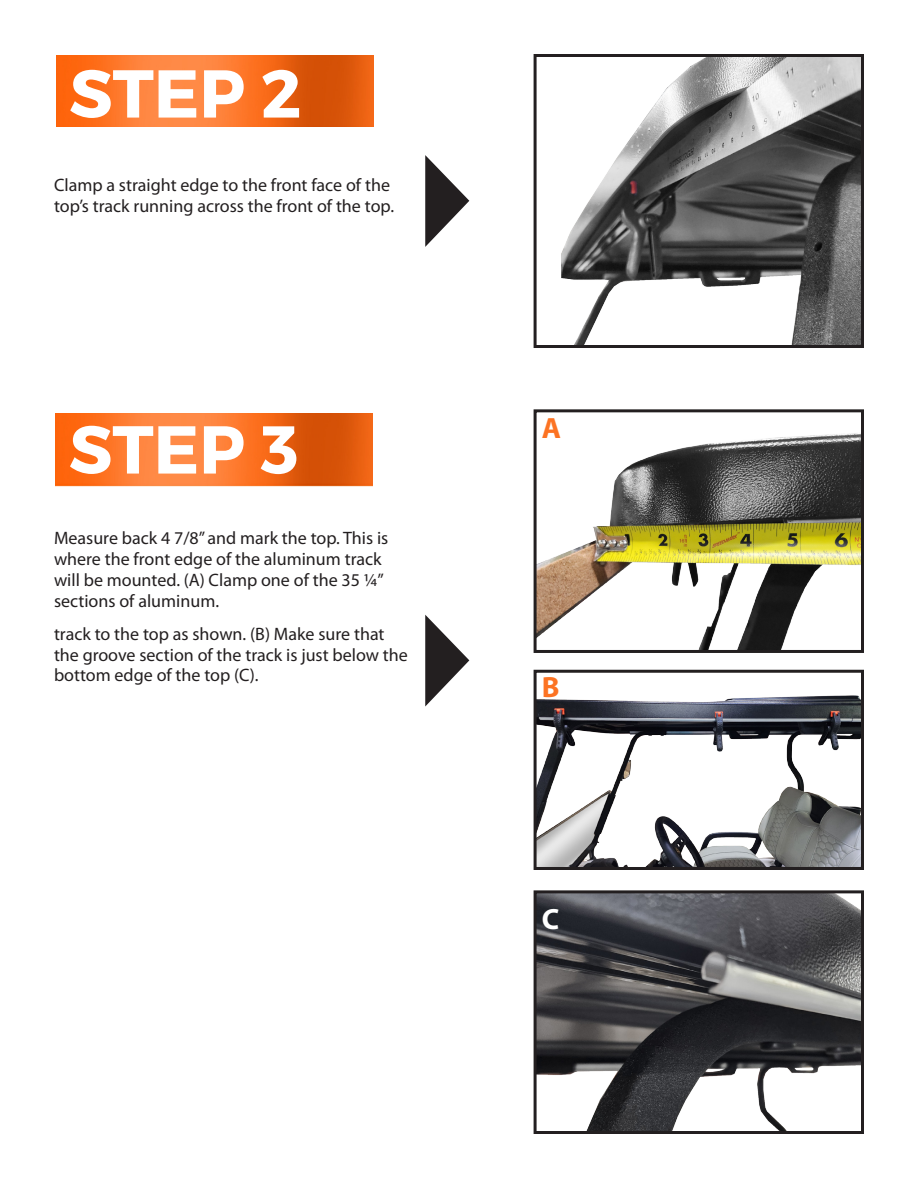
<style>
.page{position:relative;width:918px;height:1188px;background:#fff}
.page>*{position:absolute;margin:0;border:0;box-sizing:border-box;transform-origin:0 0}
.t1{font:700 67.5px "Montserrat";color:#fff}
.t2{font:700 29.4px "Myriad Pro";color:#fc7323}
.t3{font:700 29.4px "Myriad Pro";color:#fff}
.t4{font:18px/21px "Myriad Pro";color:#231f20}
</style>
<div class="page">
<img style="left:56px;top:56px;width:317px;height:71px">
<img style="left:55px;top:413px;width:317px;height:73px">
<svg style="left:425px;top:155px;width:44px;height:92px"></svg>
<svg style="left:425px;top:615px;width:44px;height:91px"></svg>
<img style="left:562px;top:58px;width:298px;height:286px">
<div style="left:534px;top:54px;width:330px;height:294px;border:3px solid #231f20"></div>
<img style="left:538px;top:433px;width:322px;height:216px">
<div style="left:534px;top:409px;width:330px;height:244px;border:3px solid #231f20"></div>
<img style="left:538px;top:695px;width:322px;height:171px">
<div style="left:534px;top:670px;width:330px;height:200px;border:3px solid #231f20"></div>
<img style="left:538px;top:894px;width:322px;height:236px">
<div style="left:534px;top:890px;width:330px;height:244px;border:3px solid #231f20"></div>
<p class="t1" style="left:69px;top:52px;width:234px">STEP 2</p>
<p class="t4" style="left:54px;top:174px;width:342px">Clamp a straight edge to the front face of the top’s track running across the front of the top.</p>
<p class="t1" style="left:69px;top:408px;width:231px">STEP 3</p>
<p class="t4" style="left:54px;top:527px;width:336px">Measure back 4 7/8” and mark the top. This is where the front edge of the aluminum track will be mounted. (A) Clamp one of the 35 ¼” sections of aluminum.</p>
<p class="t4" style="left:54px;top:623px;width:355px">track to the top as shown. (B) Make sure that the groove section of the track is just below the bottom edge of the top (C).</p>
<p class="t2" style="left:542px;top:409px;width:21px">A</p>
<p class="t2" style="left:542px;top:668px;width:19px">B</p>
<p class="t3" style="left:542px;top:900px;width:19px">C</p>
</div>
